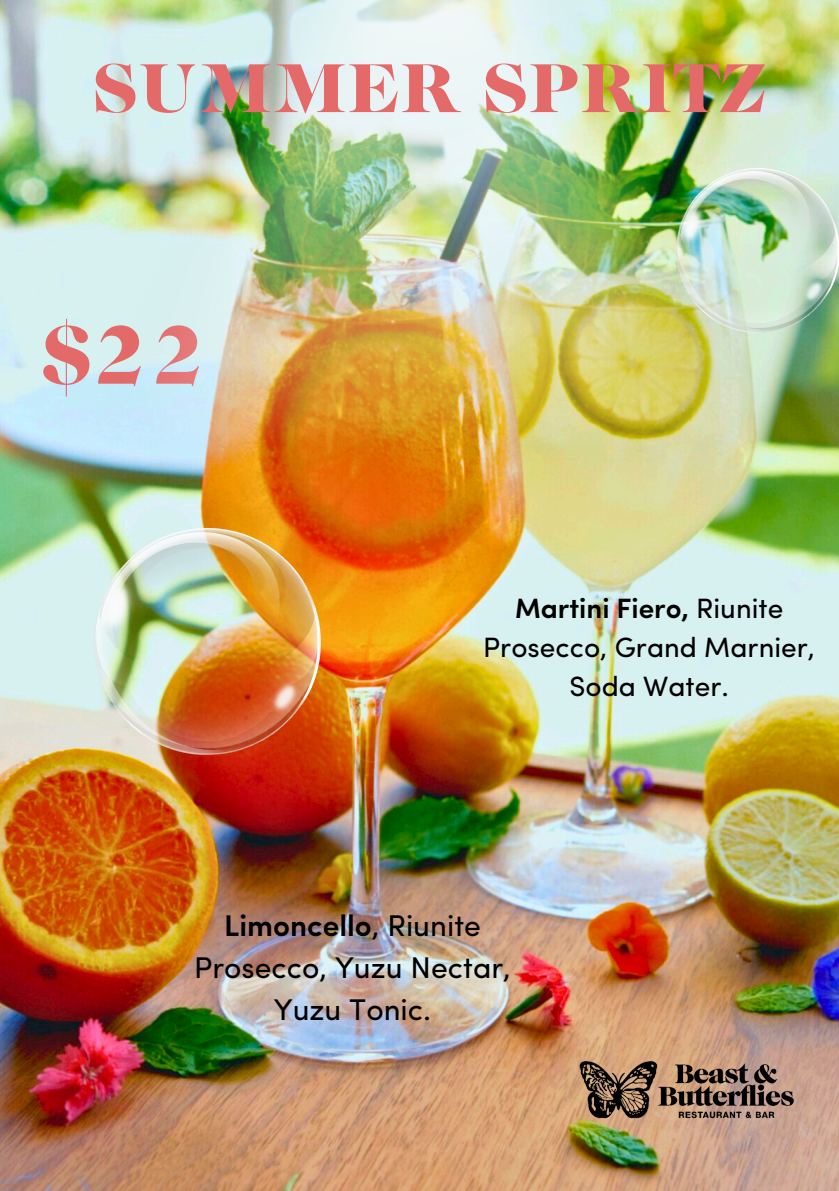
<style>
.page{position:relative;width:839px;height:1191px;background:#fff}
.page>*{position:absolute;margin:0;border:0;box-sizing:border-box;transform-origin:0 0}
.t1{font:84px "Caslon Graphique Opti";color:#e46969}
.t2{font:70px "Caslon Graphique Opti";color:#e46969}
.t3{font:30px/42px "Sofia Pro";color:#000;text-align:center}
.t4{font:28px/39px "Sofia Pro";color:#000;text-align:center}
.s1{font-weight:600}
</style>
<div class="page">
<img style="left:0;top:0;width:838px;height:1191px">
<img style="left:94px;top:528px;width:227px;height:227px">
<img style="left:94px;top:0;width:671px;height:461px">
<img style="left:676px;top:169px;width:162px;height:163px">
<img style="left:572px;top:1050px;width:227px;height:81px">
<p class="t2" style="left:93px;top:51px;width:675px">SUMMER SPRITZ</p>
<p class="t1" style="left:40px;top:311px;width:169px">$22</p>
<h2 class="t4" style="left:483px;top:591px;width:333px"><span class="s1">Martini Fiero,</span> Riunite<br>Prosecco, Grand Marnier,<br>Soda Water.</h2>
<p class="t3" style="left:194px;top:907px;width:318px"><span class="s1">Limoncello</span>, Riunite<br>Prosecco, Yuzu Nectar,<br>Yuzu Tonic.</p>
</div>
